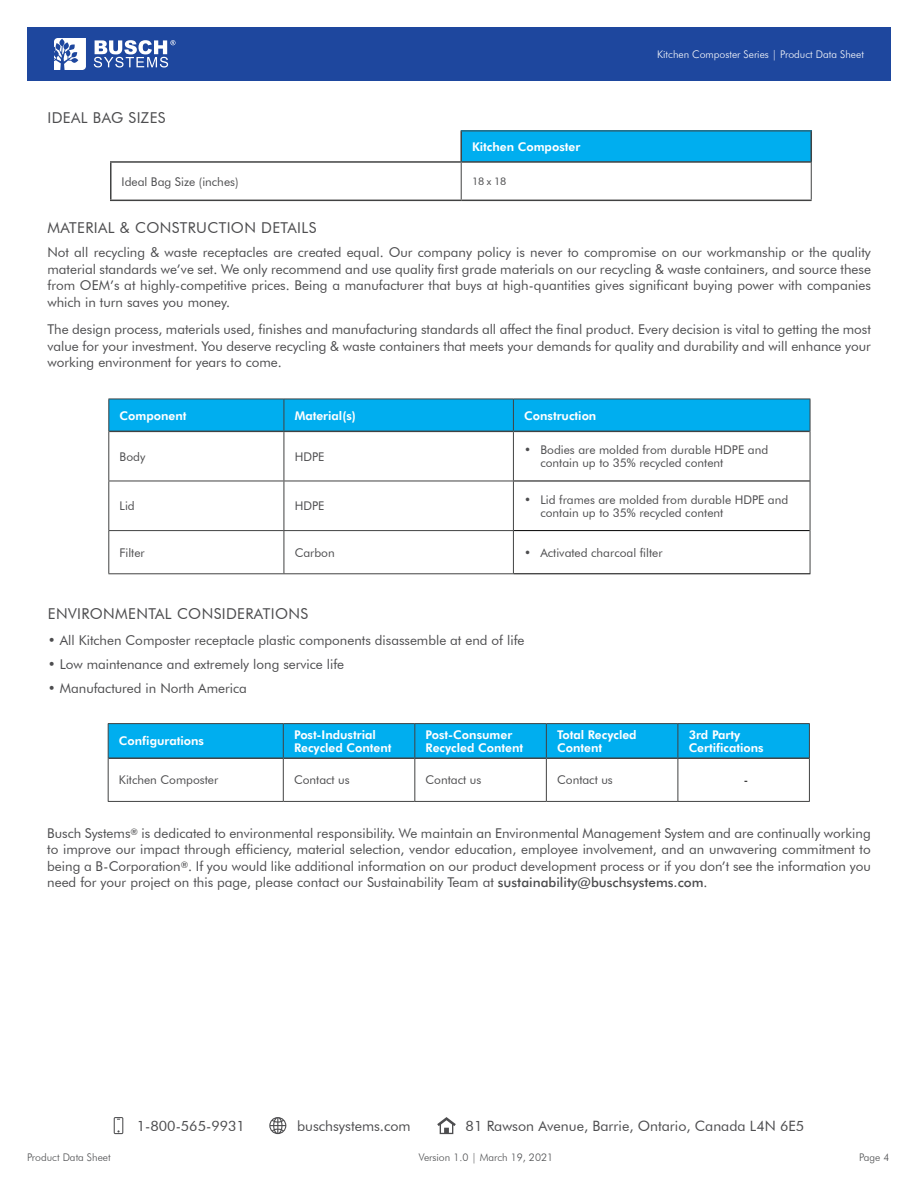
<style>
.page{position:relative;width:918px;height:1188px;background:#fff}
.page>*{position:absolute;margin:0;border:0;box-sizing:border-box;transform-origin:0 0}
.t1{font:15px "Futura BT";letter-spacing:.025em;color:#4d4d4f}
.t2{font:14.25px "Futura BT";color:#4d4d4f}
.t3{font:13.5px/16.5px "Futura BT";color:#4d4d4f;text-align:justify}
.t4{font:12px/13.5px "Futura BT";color:#4d4d4f}
.t5{font:800 12px/13.5px "Futura BT";color:#fff}
.t6{font:12px "Futura BT";color:#000}
.t7{font:300 10.5px "Futura BT";color:#4c4d4f}
.t8{font:300 10.5px "Futura BT";color:#fff}
.t9{font:10.5px "Futura BT";color:#4d4d4f}
.s1{font-weight:500}
</style>
<div class="page">
<svg style="left:437px;top:1117px;width:19px;height:17px"></svg>
<svg style="left:114px;top:1117px;width:9px;height:17px"></svg>
<svg style="left:269px;top:1117px;width:17px;height:17px"></svg>
<div style="left:27px;top:27px;width:864px;height:54px;background:#1e479e"></div>
<svg style="left:54px;top:38px;width:32px;height:32px"></svg>
<svg style="left:94px;top:40px;width:82px;height:28px"></svg>
<div style="left:109px;top:400px;width:701px;height:31px;background:#00aeef"></div>
<hr style="left:108px;top:431px;width:1px;height:50px;background:#414242">
<hr style="left:284px;top:432px;width:1px;height:49px;background:#414242">
<hr style="left:513px;top:432px;width:1px;height:49px;background:#414242">
<hr style="left:810px;top:431px;width:1px;height:50px;background:#414242">
<hr style="left:108px;top:481px;width:176px;height:1px;background:#414242">
<hr style="left:108px;top:481px;width:1px;height:49px;background:#414242">
<hr style="left:284px;top:481px;width:230px;height:1px;background:#414242">
<hr style="left:284px;top:481px;width:1px;height:49px;background:#414242">
<hr style="left:513px;top:481px;width:1px;height:49px;background:#414242">
<hr style="left:810px;top:481px;width:1px;height:50px;background:#414242">
<hr style="left:108px;top:530px;width:176px;height:1px;background:#414242">
<hr style="left:108px;top:531px;width:1px;height:42px;background:#414242">
<hr style="left:284px;top:530px;width:230px;height:1px;background:#414242">
<hr style="left:284px;top:531px;width:1px;height:42px;background:#414242">
<hr style="left:108px;top:573px;width:176px;height:1px;background:#414242">
<hr style="left:284px;top:573px;width:230px;height:1px;background:#414242">
<hr style="left:108px;top:399px;width:176px;height:1px;background:#414242">
<hr style="left:108px;top:399px;width:1px;height:32px;background:#414242">
<hr style="left:284px;top:399px;width:229px;height:1px;background:#414242">
<hr style="left:284px;top:399px;width:1px;height:32px;background:#414242">
<hr style="left:513px;top:399px;width:297px;height:1px;background:#414242">
<hr style="left:513px;top:399px;width:1px;height:32px;background:#414242">
<hr style="left:810px;top:399px;width:1px;height:32px;background:#414242">
<hr style="left:109px;top:431px;width:175px;height:1px;background:#414242">
<hr style="left:284px;top:431px;width:229px;height:1px;background:#414242">
<hr style="left:513px;top:431px;width:297px;height:1px;background:#414242">
<hr style="left:514px;top:481px;width:296px;height:1px;background:#000">
<hr style="left:514px;top:530px;width:296px;height:1px;background:#000">
<hr style="left:513px;top:531px;width:1px;height:42px;background:#414242">
<hr style="left:810px;top:531px;width:1px;height:42px;background:#414242">
<hr style="left:514px;top:573px;width:296px;height:1px;background:#000">
<div style="left:109px;top:724px;width:700px;height:33px;background:#00aeef"></div>
<hr style="left:108px;top:758px;width:1px;height:43px;background:#414242">
<hr style="left:283px;top:759px;width:1px;height:42px;background:#414242">
<hr style="left:414px;top:759px;width:1px;height:42px;background:#414242">
<hr style="left:546px;top:759px;width:1px;height:42px;background:#414242">
<hr style="left:678px;top:759px;width:1px;height:42px;background:#414242">
<hr style="left:809px;top:758px;width:1px;height:43px;background:#414242">
<hr style="left:108px;top:801px;width:175px;height:1px;background:#414242">
<hr style="left:283px;top:801px;width:132px;height:1px;background:#414242">
<hr style="left:415px;top:801px;width:131px;height:1px;background:#414242">
<hr style="left:546px;top:801px;width:132px;height:1px;background:#414242">
<hr style="left:678px;top:801px;width:132px;height:1px;background:#414242">
<hr style="left:108px;top:723px;width:175px;height:1px;background:#414242">
<hr style="left:108px;top:724px;width:1px;height:34px;background:#414242">
<hr style="left:283px;top:723px;width:132px;height:1px;background:#414242">
<hr style="left:283px;top:724px;width:1px;height:33px;background:#414242">
<hr style="left:415px;top:723px;width:131px;height:1px;background:#414242">
<hr style="left:414px;top:724px;width:1px;height:33px;background:#414242">
<hr style="left:546px;top:723px;width:132px;height:1px;background:#414242">
<hr style="left:546px;top:724px;width:1px;height:33px;background:#414242">
<hr style="left:678px;top:723px;width:132px;height:1px;background:#414242">
<hr style="left:678px;top:724px;width:1px;height:33px;background:#414242">
<hr style="left:809px;top:724px;width:1px;height:34px;background:#414242">
<hr style="left:109px;top:757px;width:174px;height:2px;background:#414242">
<hr style="left:283px;top:757px;width:132px;height:2px;background:#414242">
<hr style="left:415px;top:757px;width:131px;height:2px;background:#414242">
<hr style="left:546px;top:757px;width:132px;height:2px;background:#414242">
<hr style="left:678px;top:757px;width:131px;height:2px;background:#414242">
<div style="left:461px;top:131px;width:350px;height:31px;background:#00aeef"></div>
<svg style="left:112px;top:163px;width:699px;height:37px"></svg>
<hr style="left:811px;top:163px;width:1px;height:37px;background:#414242">
<hr style="left:461px;top:200px;width:351px;height:1px;background:#414242">
<hr style="left:110px;top:163px;width:2px;height:37px;background:#414242">
<hr style="left:110px;top:200px;width:351px;height:1px;background:#414242">
<hr style="left:461px;top:163px;width:1px;height:37px;background:#414242">
<hr style="left:460px;top:131px;width:2px;height:30px;background:#414242">
<hr style="left:460px;top:131px;width:352px;height:1px;background:#414242">
<hr style="left:811px;top:131px;width:1px;height:30px;background:#414242">
<hr style="left:110px;top:161px;width:351px;height:2px;background:#414242">
<hr style="left:461px;top:161px;width:351px;height:2px;background:#414242">
<p class="t1" style="left:47px;top:108px;width:120px">IDEAL BAG SIZES</p>
<p class="t5" style="left:472px;top:140px;width:110px">Kitchen Composter</p>
<p class="t4" style="left:122px;top:175px;width:118px">Ideal Bag Size (inches)</p>
<p class="t9" style="left:472px;top:175px;width:36px">18 x 18</p>
<p class="t1" style="left:47px;top:218px;width:270px">MATERIAL &amp; CONSTRUCTION DETAILS</p>
<p class="t8" style="left:657px;top:48px;width:208px">Kitchen Composter Series | Product Data Sheet</p>
<p class="t3" style="left:47px;top:244px;width:825px">Not all recycling &amp; waste receptacles are created equal. Our company policy is never to compromise on our workmanship or the quality material standards we’ve set. We only recommend and use quality first grade materials on our recycling &amp; waste containers, and source these from OEM’s at highly-competitive prices. Being a manufacturer that buys at high-quantities gives significant buying power with companies which in turn saves you money.</p>
<p class="t3" style="left:47px;top:321px;width:825px">The design process, materials used, finishes and manufacturing standards all affect the final product. Every decision is vital to getting the most value for your investment. You deserve recycling &amp; waste containers that meets your demands for quality and durability and will enhance your working environment for years to come.</p>
<p class="t5" style="left:120px;top:409px;width:68px">Component</p>
<p class="t5" style="left:295px;top:409px;width:63px">Material(s)</p>
<p class="t5" style="left:524px;top:409px;width:74px">Construction</p>
<p class="t4" style="left:120px;top:450px;width:27px">Body</p>
<p class="t4" style="left:295px;top:450px;width:31px">HDPE</p>
<p class="t4" style="left:540px;top:443px;width:229px;text-indent:-16px">• Bodies are molded from durable HDPE and contain up to 35% recycled content</p>
<p class="t4" style="left:120px;top:499px;width:17px">Lid</p>
<p class="t4" style="left:295px;top:499px;width:31px">HDPE</p>
<p class="t4" style="left:540px;top:492px;width:249px;text-indent:-16px">• Lid frames are molded from durable HDPE and contain up to 35% recycled content</p>
<p class="t4" style="left:120px;top:546px;width:27px">Filter</p>
<p class="t4" style="left:295px;top:546px;width:42px">Carbon</p>
<p class="t4" style="left:524px;top:546px;width:140px">• Activated charcoal filter</p>
<p class="t1" style="left:48px;top:605px;width:262px">ENVIRONMENTAL CONSIDERATIONS</p>
<p class="t3" style="left:48px;top:631px;width:478px">• All Kitchen Composter receptacle plastic components disassemble at end of life</p>
<p class="t3" style="left:48px;top:656px;width:298px">• Low maintenance and extremely long service life</p>
<p class="t3" style="left:48px;top:680px;width:200px">• Manufactured in North America</p>
<p class="t5" style="left:119px;top:734px;width:87px">Configurations</p>
<p class="t5" style="left:294px;top:728px;width:99px">Post-Industrial<br>Recycled Content</p>
<p class="t5" style="left:426px;top:728px;width:99px">Post-Consumer<br>Recycled Content</p>
<p class="t5" style="left:557px;top:728px;width:81px">Total Recycled<br>Content</p>
<p class="t5" style="left:689px;top:728px;width:77px">3rd Party<br>Certifications</p>
<p class="t4" style="left:119px;top:773px;width:101px">Kitchen Composter</p>
<p class="t4" style="left:294px;top:773px;width:57px">Contact us</p>
<p class="t4" style="left:426px;top:773px;width:57px">Contact us</p>
<p class="t4" style="left:557px;top:773px;width:57px">Contact us</p>
<p class="t6" style="left:744px;top:773px;width:6px">-</p>
<p class="t3" style="left:47px;top:825px;width:825px">Busch Systems<sup>®</sup> is dedicated to environmental responsibility. We maintain an Environmental Management System and are continually working to improve our impact through efficiency, material selection, vendor education, employee involvement, and an unwavering commitment to being a B-Corporation<sup>®</sup>. If you would like additional information on our product development process or if you don’t see the information you need for your project on this page, please contact our Sustainability Team at <span class="s1">sustainability@buschsystems.com</span>.</p>
<p class="t2" style="left:137px;top:1117px;width:110px">1-800-565-9931</p>
<p class="t2" style="left:297px;top:1117px;width:115px">buschsystems.com</p>
<p class="t2" style="left:466px;top:1117px;width:340px">81 Rawson Avenue, Barrie, Ontario, Canada L4N 6E5</p>
<p class="t7" style="left:27px;top:1151px;width:85px">Product Data Sheet</p>
<p class="t7" style="left:419px;top:1151px;width:136px">Version 1.0 | March 19, 2021</p>
<p class="t7" style="left:859px;top:1151px;width:32px">Page 4</p>
</div>
